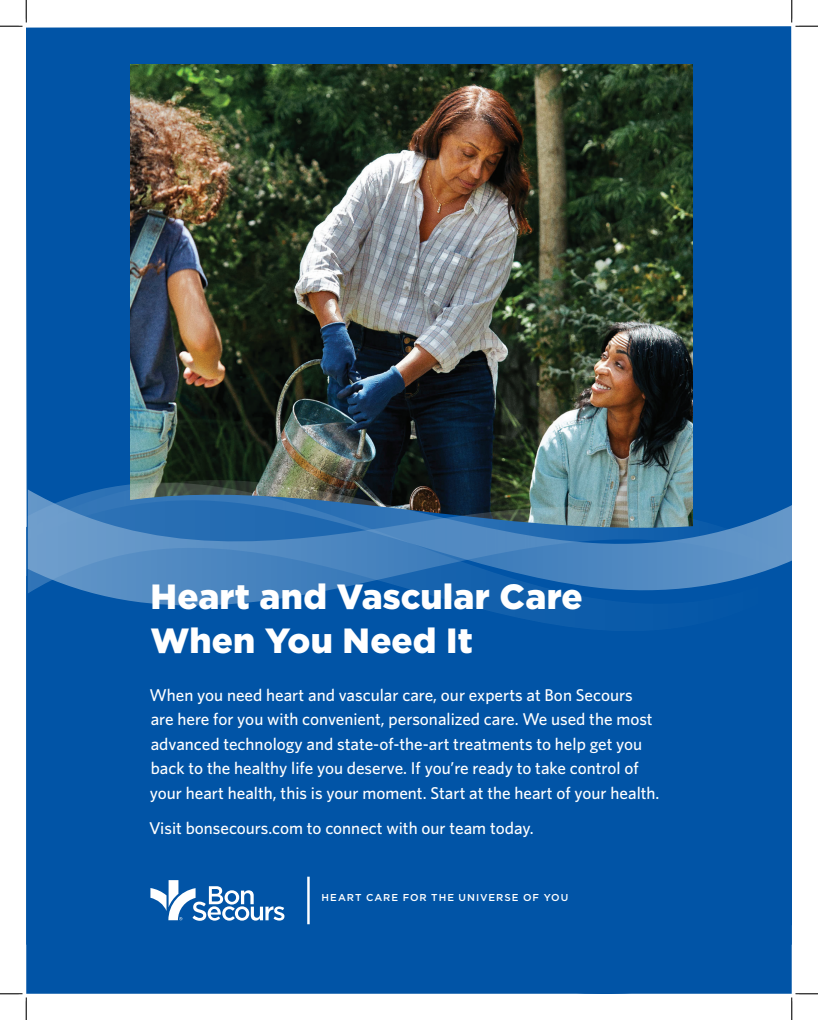
<style>
.page{position:relative;width:818px;height:1020px;background:#fff}
.page>*{position:absolute;margin:0;border:0;box-sizing:border-box;transform-origin:0 0}
.t1{font:900 35px/43.1px "Gotham";letter-spacing:.005em;color:#fff}
.t2{font:500 17.12px/24.5px "Whitney";color:#fff}
.t3{font:500 10px "Gotham";letter-spacing:.1em;color:#fff}
</style>
<div class="page">
<div style="left:26px;top:26px;width:765px;height:968px;background:#0154a6"></div>
<img style="left:131px;top:65px;width:561px;height:372px">
<svg style="left:26px;top:437px;width:765px;height:508px;background:#06549e"></svg>
<hr style="left:307px;top:877px;width:3px;height:47px;background:#fff">
<svg style="left:28px;top:592px;width:763px;height:40px;background:#0859a8"></svg>
<svg style="left:26px;top:479px;width:765px;height:113px;background:#4077a9"></svg>
<svg style="left:150px;top:880px;width:134px;height:41px"></svg>
<svg style="left:0;top:0;width:27px;height:27px"></svg>
<svg style="left:0;top:993px;width:27px;height:27px"></svg>
<svg style="left:790px;top:0;width:28px;height:27px"></svg>
<svg style="left:790px;top:993px;width:28px;height:27px"></svg>
<h1 class="t1" style="left:150px;top:575px;width:434px">Heart and Vascular Care<br>When You Need It</h1>
<p class="t2" style="left:149px;top:682px;width:511px">When you need heart and vascular care, our experts at Bon Secours are here for you with convenient, personalized care. We used the most advanced technology and state-of-the-art treatments to help get you back to the healthy life you deserve. If you’re ready to take control of your heart health, this is your moment. Start at the heart of your health.</p>
<p class="t2" style="left:149px;top:816px;width:386px">Visit bonsecours.com to connect with our team today.</p>
<p class="t3" style="left:321px;top:891px;width:248px">HEART CARE FOR THE UNIVERSE OF YOU</p>
</div>
